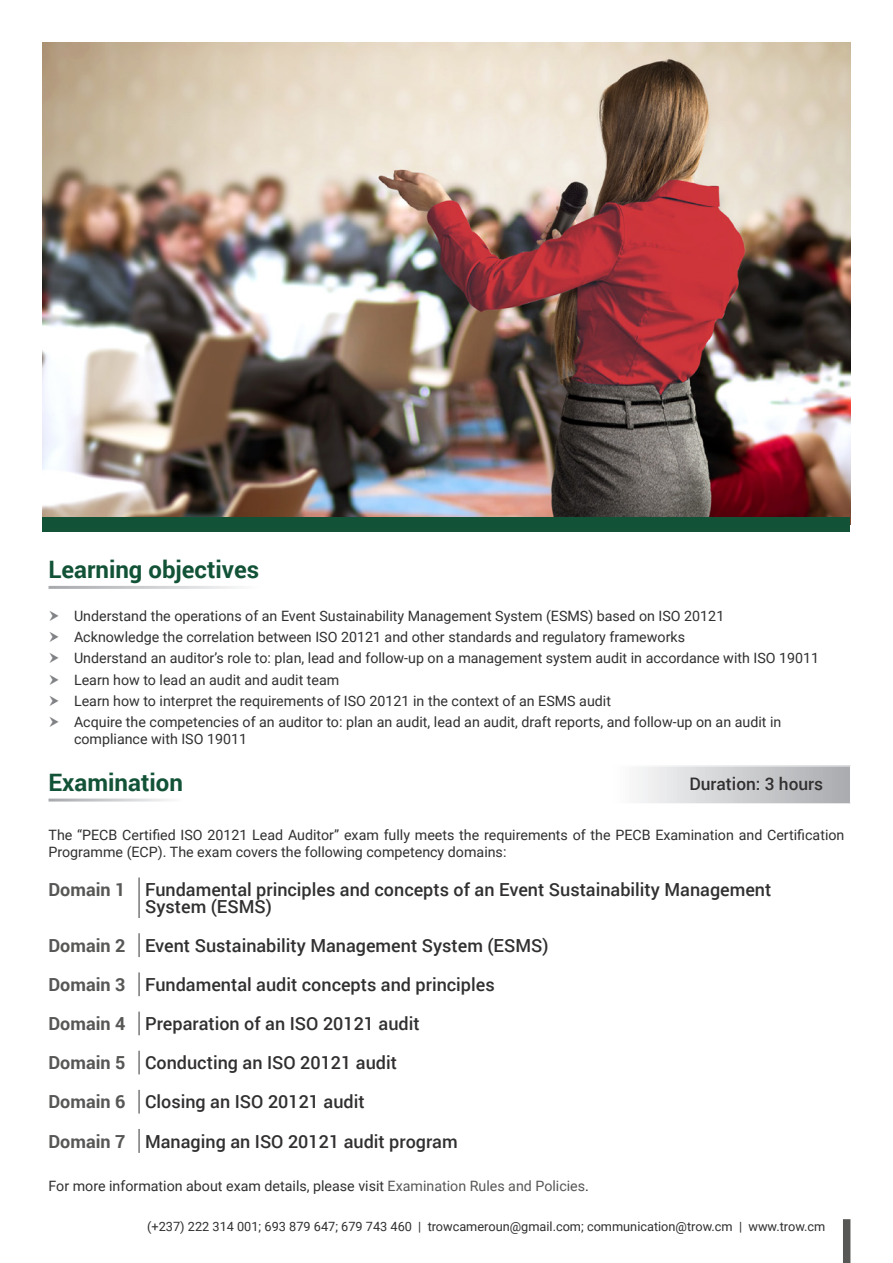
<style>
.page{position:relative;width:893px;height:1263px;background:#fff}
.page>*{position:absolute;margin:0;border:0;box-sizing:border-box;transform-origin:0 0}
.t1{font:700 24px "Roboto";color:#125237}
.t2{font:500 18px/16.5px "Roboto";color:#312f30}
.t3{font:700 18px "Roboto";color:#575756}
.t4{font:500 17.25px "Roboto";color:#312f30}
.Bullet_Points{font:14.25px/17.1px "Roboto";color:#312f30}
.Bullet_Points-2{font:12.75px "Roboto";color:#312f30}
.s1{color:#575756}
</style>
<div class="page">
<img style="left:43px;top:43px;width:807px;height:474px">
<div style="left:43px;top:517px;width:807px;height:15px;background:#125237"></div>
<svg style="left:639px;top:767px;width:211px;height:36px;background:#cdced1"></svg>
<hr style="left:138px;top:877px;width:2px;height:41px;background:#76787b">
<hr style="left:138px;top:933px;width:2px;height:24px;background:#76787b">
<hr style="left:138px;top:972px;width:2px;height:24px;background:#76787b">
<hr style="left:138px;top:1011px;width:2px;height:24px;background:#76787b">
<hr style="left:138px;top:1050px;width:2px;height:24px;background:#76787b">
<hr style="left:138px;top:1089px;width:2px;height:25px;background:#76787b">
<hr style="left:138px;top:1129px;width:2px;height:24px;background:#76787b">
<div style="left:843px;top:1219px;width:7px;height:44px;background:#575756"></div>
<p class="t1" style="left:49px;top:553px;width:212px">Learning objectives</p>
<p class="Bullet_Points" style="left:74px;top:606px;width:652px">Understand the operations of an Event Sustainability Management System (ESMS) based on ISO 20121</p>
<p class="Bullet_Points" style="left:74px;top:628px;width:612px">Acknowledge the correlation between ISO 20121 and other standards and regulatory frameworks</p>
<p class="Bullet_Points" style="left:74px;top:649px;width:747px">Understand an auditor’s role to: plan, lead and follow-up on a management system audit in accordance with ISO 19011</p>
<p class="Bullet_Points" style="left:74px;top:670px;width:267px">Learn how to lead an audit and audit team</p>
<p class="Bullet_Points" style="left:74px;top:692px;width:538px">Learn how to interpret the requirements of ISO 20121 in the context of an ESMS audit</p>
<p class="Bullet_Points" style="left:74px;top:713px;width:709px">Acquire the competencies of an auditor to: plan an audit, lead an audit, draft reports, and follow-up on an audit in compliance with ISO 19011</p>
<p class="t1" style="left:49px;top:765px;width:136px">Examination</p>
<p class="t4" style="left:689px;top:772px;width:135px">Duration: 3 hours</p>
<p class="Bullet_Points" style="left:49px;top:826px;width:797px;line-height:16.5px">The “PECB Certified ISO 20121 Lead Auditor” exam fully meets the requirements of the PECB Examination and Certification<br>Programme (ECP). The exam covers the following competency domains:</p>
<p class="t3" style="left:49px;top:877px;width:78px">Domain 1</p>
<p class="t2" style="left:145px;top:881px;width:628px">Fundamental principles and concepts of an Event Sustainability Management<br>System (ESMS)</p>
<p class="t3" style="left:49px;top:933px;width:78px">Domain 2</p>
<p class="t2" style="left:145px;top:937px;width:405px">Event Sustainability Management System (ESMS)</p>
<p class="t3" style="left:49px;top:972px;width:78px">Domain 3</p>
<p class="t2" style="left:145px;top:976px;width:351px">Fundamental audit concepts and principles</p>
<p class="t3" style="left:49px;top:1011px;width:78px">Domain 4</p>
<p class="t2" style="left:145px;top:1015px;width:276px">Preparation of an ISO 20121 audit</p>
<p class="t3" style="left:49px;top:1050px;width:78px">Domain 5</p>
<p class="t2" style="left:145px;top:1054px;width:253px">Conducting an ISO 20121 audit</p>
<p class="t3" style="left:49px;top:1089px;width:78px">Domain 6</p>
<p class="t2" style="left:145px;top:1093px;width:221px">Closing an ISO 20121 audit</p>
<p class="t3" style="left:49px;top:1128px;width:78px">Domain 7</p>
<p class="t2" style="left:145px;top:1132px;width:314px">Managing an ISO 20121 audit program</p>
<p class="Bullet_Points" style="left:49px;top:1177px;width:542px">For more information about exam details, please visit <span class="s1">Examination Rules and Policies</span>.</p>
<p class="Bullet_Points-2" style="left:147px;top:1218px;width:680px">(+237) 222 314 001; 693 879 647; 679 743 460 | trowcameroun@gmail.com; communication@trow.cm | www.trow.cm</p>
</div>
